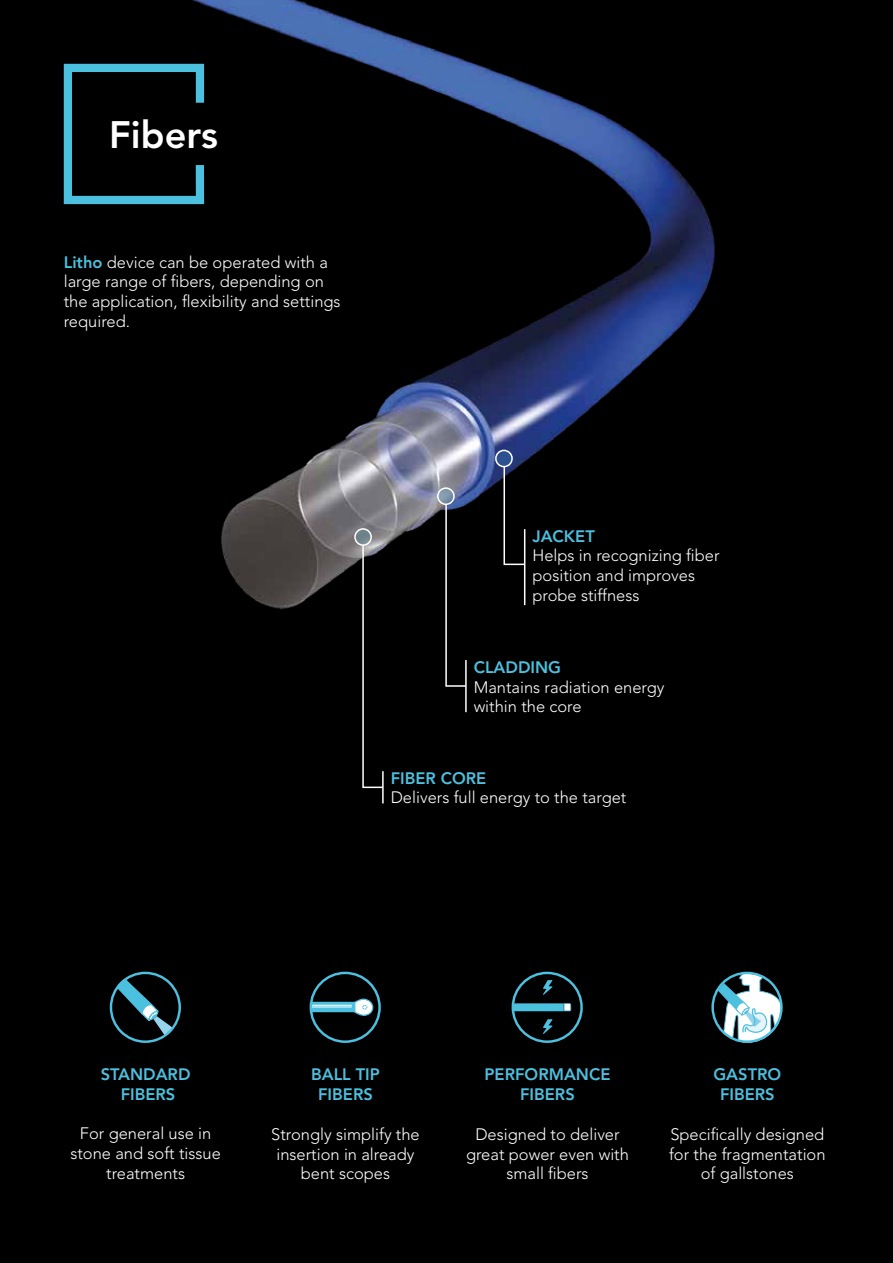
<style>
.page{position:relative;width:893px;height:1263px;background:#000}
.page>*{position:absolute;margin:0;border:0;box-sizing:border-box;transform-origin:0 0}
.t1{font:800 37.95px "Avenir LT Std";color:#fff}
.t2{font:300 16.5px/19.8px "Avenir LT Std";color:#fff;text-align:center}
.t3{font:800 16.5px/19.8px "Avenir LT Std";color:#4cc0df;text-align:center}
.s1{font-weight:800;color:#4cc0df}
</style>
<div class="page">
<svg style="left:63px;top:63px;width:87px;height:948px"></svg>
<svg style="left:310px;top:998px;width:64px;height:18px"></svg>
<hr style="left:312px;top:1007px;width:39px;height:1px;background:#fff">
<hr style="left:312px;top:1005px;width:39px;height:1px;background:#fff">
<div style="left:310px;top:972px;width:71px;height:71px;border:2px solid #4cc0df;border-radius:50%"></div>
<svg style="left:110px;top:972px;width:71px;height:71px"></svg>
<svg style="left:543px;top:980px;width:9px;height:15px"></svg>
<svg style="left:543px;top:1019px;width:9px;height:15px"></svg>
<svg style="left:515px;top:1003px;width:56px;height:8px"></svg>
<div style="left:512px;top:972px;width:71px;height:71px;border:2px solid #4cc0df;border-radius:50%"></div>
<svg style="left:711px;top:972px;width:72px;height:71px"></svg>
<img style="left:145px;top:0;width:570px;height:679px">
<svg style="left:353px;top:527px;width:31px;height:262px"></svg>
<svg style="left:436px;top:487px;width:31px;height:200px"></svg>
<svg style="left:494px;top:449px;width:32px;height:117px"></svg>
<hr style="left:382px;top:771px;width:2px;height:32px;background:#fff">
<hr style="left:465px;top:660px;width:2px;height:52px;background:#fff">
<hr style="left:524px;top:529px;width:1px;height:76px;background:#fff">
<h1 class="t1" style="left:109px;top:112px;width:110px">Fibers</h1>
<p class="t2" style="left:64px;top:252px;width:278px;text-align:left"><span class="s1">Litho</span> device can be operated with a large range of fibers, depending on the application, flexibility and settings required.</p>
<p class="t3" style="left:532px;top:526px;width:64px">JACKET</p>
<p class="t2" style="left:532px;top:546px;width:189px;text-align:left">Helps in recognizing fiber position and improves probe stiffness</p>
<p class="t3" style="left:474px;top:657px;width:89px">CLADDING</p>
<p class="t2" style="left:474px;top:677px;width:192px;text-align:left">Mantains radiation energy within the core</p>
<p class="t3" style="left:391px;top:768px;width:97px">FIBER CORE</p>
<p class="t2" style="left:391px;top:788px;width:237px">Delivers full energy to the target</p>
<p class="t3" style="left:101px;top:1064px;width:91px">STANDARD<br>FIBERS</p>
<p class="t2" style="left:70px;top:1123px;width:152px">For general use in stone and soft tissue treatments</p>
<p class="t3" style="left:311px;top:1065px;width:70px">BALL TIP<br>FIBERS</p>
<p class="t2" style="left:271px;top:1124px;width:150px">Strongly simplify the insertion in already bent scopes</p>
<p class="t3" style="left:485px;top:1065px;width:127px">PERFORMANCE<br>FIBERS</p>
<p class="t2" style="left:466px;top:1124px;width:164px">Designed to deliver great power even with small fibers</p>
<p class="t3" style="left:713px;top:1065px;width:69px">GASTRO<br>FIBERS</p>
<p class="t2" style="left:669px;top:1124px;width:158px">Specifically designed for the fragmentation of gallstones</p>
</div>
